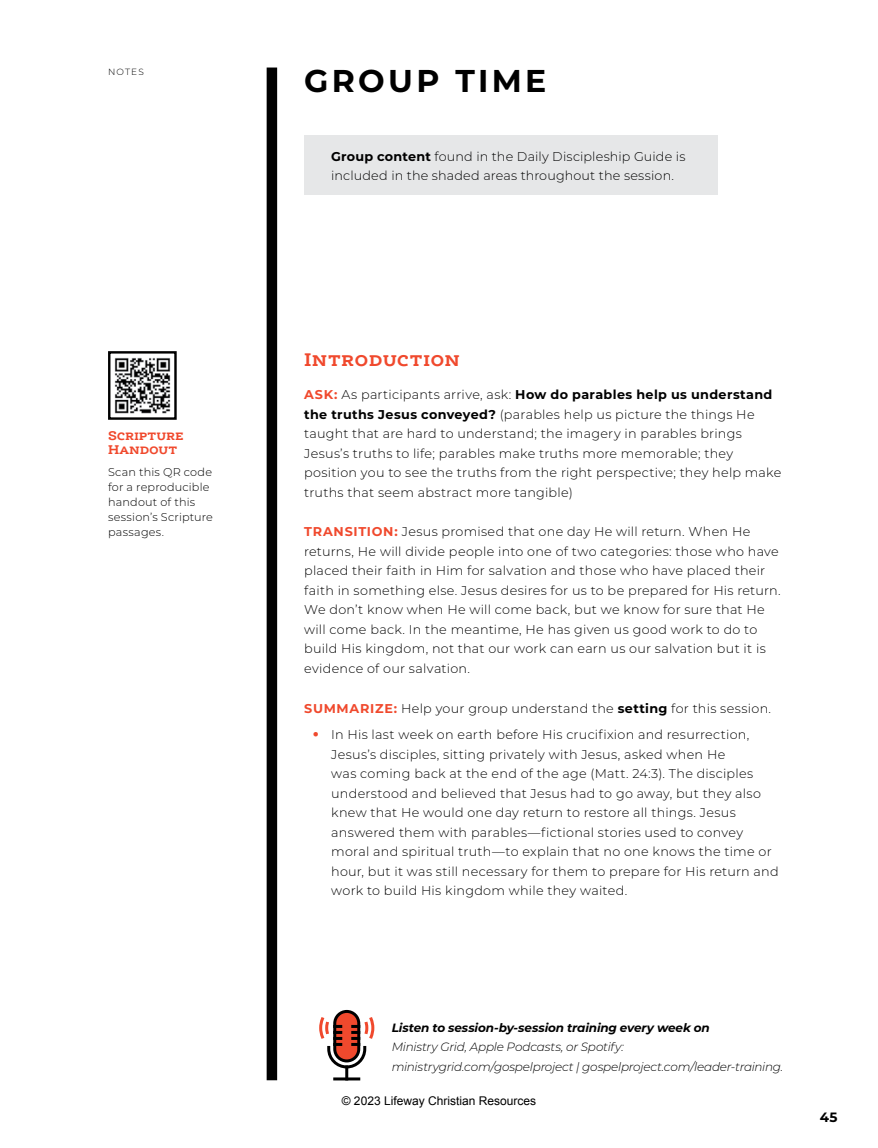
<style>
.page{position:relative;width:878px;height:1148px;background:#fff}
.page>*{position:absolute;margin:0;border:0;box-sizing:border-box;transform-origin:0 0}
.t1{font:700 31.5px "Montserrat";letter-spacing:.105em;color:#000}
.t2{font:700 19.5px "Ernestine Pro";letter-spacing:.005em;color:#f0492d}
.t3{font:700 13.5px/13.5px "Ernestine Pro";letter-spacing:-.01em;color:#f0492d}
.t4{font:700 13.5px "Montserrat";color:#000}
.t5{font:300 12.75px/19.5px "Montserrat";letter-spacing:.02em;color:#000}
.t6{font:italic 300 12px/19.5px "Montserrat";letter-spacing:-.015em;color:#000}
.t7{font:italic 700 12px "Montserrat";letter-spacing:-.01em;color:#000}
.t8{font:12px "Arial";color:#000}
.t9{font:300 11.25px/15px "Montserrat";letter-spacing:.015em;color:#000}
.t10{font:300 9px "Montserrat";letter-spacing:.125em;color:#000}
.s1{font-weight:700}
.s2{font-weight:700;color:#f0492d}
.s3{font-size:36px;color:#f0492d}
</style>
<div class="page">
<div style="left:267px;top:68px;width:10px;height:1012px;background:#000"></div>
<div style="left:304px;top:135px;width:413px;height:59px;background:#e6e7e8"></div>
<img style="left:114px;top:357px;width:57px;height:57px">
<div style="left:108px;top:351px;width:69px;height:69px;border:2px solid #000"></div>
<svg style="left:335px;top:1011px;width:24px;height:49px"></svg>
<div style="left:333px;top:1010px;width:27px;height:52px;border:3px solid #000;border-radius:12px"></div>
<hr style="left:335px;top:1077px;width:24px;height:3px;background:#000">
<svg style="left:319px;top:1015px;width:56px;height:63px"></svg>
<p class="t10" style="left:108px;top:65px;width:37px">NOTES</p>
<p class="t3" style="left:108px;top:428px;width:77px">Scripture<br>Handout</p>
<p class="t9" style="left:108px;top:463px;width:106px">Scan this QR code for a reproducible handout of this session’s Scripture passages.</p>
<h1 class="t1" style="left:304px;top:58px;width:244px">GROUP TIME</h1>
<p class="t5" style="left:331px;top:146px;width:356px"><span class="s1">Group content</span> found in the Daily Discipleship Guide is included in the shaded areas throughout the session.</p>
<h2 class="t2" style="left:304px;top:347px;width:157px">Introduction</h2>
<p class="t5" style="left:304px;top:384px;width:479px"><span class="s2">ASK:</span> As participants arrive, ask: <span class="s1">How do parables help us understand the truths Jesus conveyed?</span> (parables help us picture the things He taught that are hard to understand; the imagery in parables brings Jesus’s truths to life; parables make truths more memorable; they position you to see the truths from the right perspective; they help make truths that seem abstract more tangible)</p>
<p class="t5" style="left:304px;top:522px;width:478px"><span class="s2">TRANSITION:</span> Jesus promised that one day He will return. When He returns, He will divide people into one of two categories: those who have placed their faith in Him for salvation and those who have placed their faith in something else. Jesus desires for us to be prepared for His return.<br>We don’t know when He will come back, but we know for sure that He will come back. In the meantime, He has given us good work to do to build His kingdom, not that our work can earn us our salvation but it is evidence of our salvation.</p>
<p class="t5" style="left:304px;top:698px;width:468px"><span class="s2">SUMMARIZE:</span> Help your group understand the <span class="s1">setting</span> for this session.</p>
<p class="t5" style="left:331px;top:724px;width:449px;text-indent:-20px"><span class="s3">•</span> In His last week on earth before His crucifixion and resurrection, Jesus’s disciples, sitting privately with Jesus, asked when He<br>was coming back at the end of the age (Matt. 24:3). The disciples understood and believed that Jesus had to go away, but they also knew that He would one day return to restore all things. Jesus answered them with parables—fictional stories used to convey moral and spiritual truth—to explain that no one knows the time or hour, but it was still necessary for them to prepare for His return and work to build His kingdom while they waited.</p>
<p class="t7" style="left:392px;top:1018px;width:319px">Listen to session-by-session training every week on</p>
<p class="t6" style="left:392px;top:1036px;width:393px">Ministry Grid, Apple Podcasts, or Spotify: ministrygrid.com/gospelproject | gospelproject.com/leader-training.</p>
<p class="t8" style="left:342px;top:1092px;width:196px">© 2023 Lifeway Christian Resources</p>
<p class="t4" style="left:819px;top:1107px;width:19px">45</p>
</div>
